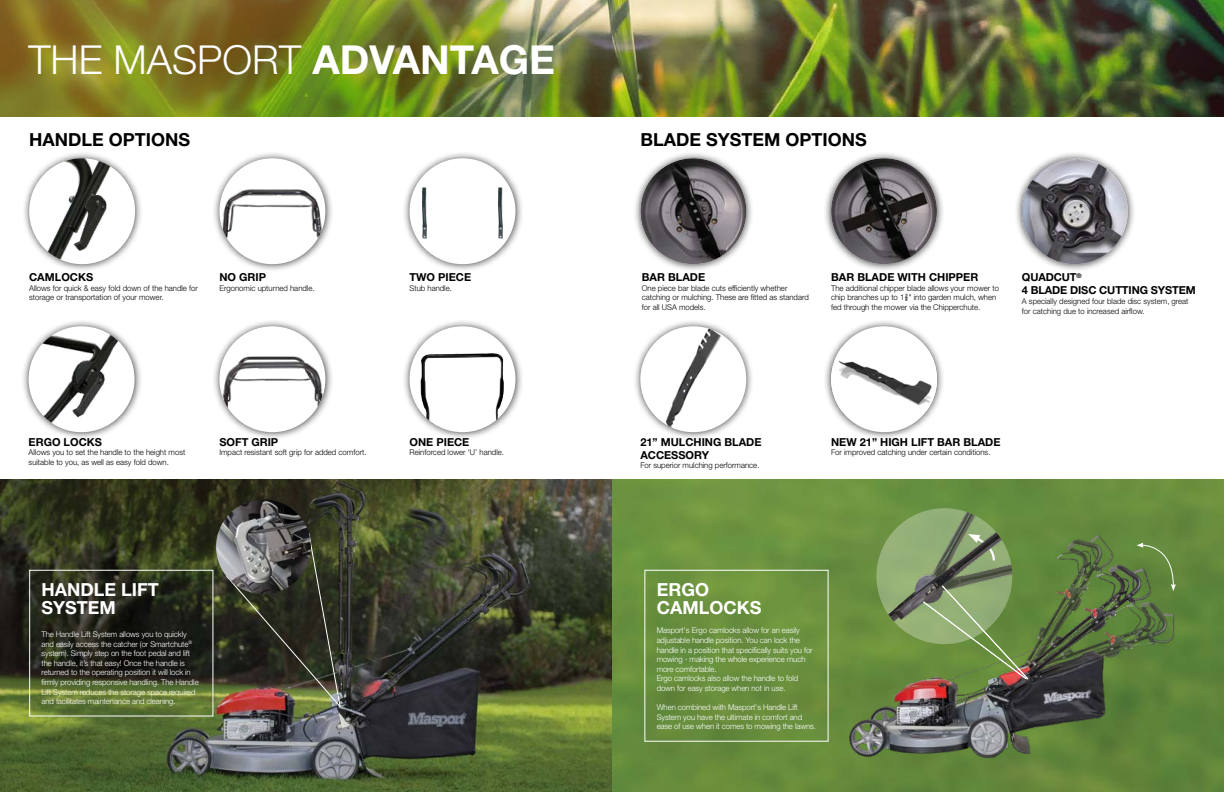
<style>
.page{position:relative;width:1224px;height:792px;background:#fff}
.page>*{position:absolute;margin:0;border:0;box-sizing:border-box;transform-origin:0 0}
.H1_White{font:300 40px "Helvetica Neue";color:#fff}
.t1{font:700 18px "Helvetica Neue";color:#000}
.H2_White{font:700 18px/18px "Helvetica Neue";color:#fff}
.Body_Copy_white{font:700 18px/18px "Helvetica Neue";color:#fff}
.t2{font:700 11px/13.2px "Helvetica Neue";color:#000}
.Body_Copy_white-2{font:300 8px/9.6px "Helvetica Neue";letter-spacing:-.01em;color:#fff}
.Body_Copy{font:300 8px/9.6px "Helvetica Neue";color:#000}
.s1{font-weight:700}
</style>
<div class="page">
<img style="left:612px;top:0;width:612px;height:117px">
<img style="left:0;top:0;width:612px;height:117px">
<img style="left:0;top:479px;width:1224px;height:313px">
<img style="left:226px;top:533px;width:115px;height:174px">
<img style="left:216px;top:499px;width:95px;height:95px;border-radius:47px">
<div style="left:29px;top:570px;width:184px;height:147px;border:1px solid #fff"></div>
<img style="left:876px;top:508px;width:136px;height:18px">
<img style="left:834px;top:526px;width:353px;height:242px">
<svg style="left:1137px;top:543px;width:39px;height:48px;background:#688a46"></svg>
<svg style="left:923px;top:585px;width:106px;height:95px;background:#7e995a"></svg>
<div style="left:644px;top:570px;width:185px;height:172px;border:1px solid #fff"></div>
<div style="left:1014px;top:150px;width:122px;height:122px;background:#000;opacity:.75"></div>
<img style="left:1022px;top:158px;width:106px;height:106px;border-radius:53px">
<div style="left:632px;top:318px;width:122px;height:122px;background:#000;opacity:.75"></div>
<div style="left:640px;top:326px;width:106px;height:106px;background:#fff;border-radius:50%"></div>
<img style="left:664px;top:326px;width:59px;height:106px">
<div style="left:823px;top:318px;width:122px;height:122px;background:#000;opacity:.75"></div>
<div style="left:831px;top:326px;width:106px;height:106px;background:#fff;border-radius:50%"></div>
<img style="left:831px;top:348px;width:106px;height:63px">
<div style="left:823px;top:150px;width:122px;height:122px;background:#000;opacity:.75"></div>
<img style="left:831px;top:158px;width:106px;height:106px;border-radius:53px">
<div style="left:632px;top:150px;width:122px;height:122px;background:#000;opacity:.75"></div>
<img style="left:640px;top:158px;width:106px;height:106px;border-radius:53px">
<div style="left:21px;top:150px;width:122px;height:122px;background:#000;opacity:.75"></div>
<img style="left:29px;top:158px;width:106px;height:106px;border-radius:53px">
<div style="left:211px;top:150px;width:122px;height:122px;background:#000;opacity:.75"></div>
<div style="left:219px;top:158px;width:106px;height:106px;background:#fff;border-radius:50%"></div>
<img style="left:219px;top:185px;width:106px;height:53px">
<div style="left:402px;top:150px;width:122px;height:122px;background:#000;opacity:.75"></div>
<div style="left:410px;top:158px;width:105px;height:106px;background:#fff;border-radius:50%"></div>
<img style="left:422px;top:187px;width:5px;height:51px">
<img style="left:498px;top:187px;width:5px;height:51px">
<div style="left:211px;top:318px;width:122px;height:122px;background:#000;opacity:.75"></div>
<div style="left:219px;top:326px;width:106px;height:106px;background:#fff;border-radius:50%"></div>
<img style="left:219px;top:350px;width:106px;height:58px">
<div style="left:402px;top:318px;width:122px;height:122px;background:#000;opacity:.75"></div>
<div style="left:410px;top:326px;width:105px;height:106px;background:#fff;border-radius:50%"></div>
<img style="left:420px;top:353px;width:80px;height:68px">
<div style="left:21px;top:318px;width:122px;height:122px;background:#000;opacity:.75"></div>
<img style="left:29px;top:326px;width:106px;height:106px;border-radius:53px">
<p class="H1_White" style="left:28px;top:35px;width:528px">THE MASPORT <span class="s1">ADVANTAGE</span></p>
<h2 class="t1" style="left:29px;top:128px;width:163px">HANDLE OPTIONS</h2>
<h2 class="t1" style="left:640px;top:128px;width:228px">BLADE SYSTEM OPTIONS</h2>
<h3 class="t2" style="left:29px;top:270px;width:65px">CAMLOCKS</h3>
<p class="Body_Copy" style="left:29px;top:283px;width:170px">Allows for quick &amp; easy fold down of the handle for storage or transportation of your mower.</p>
<h3 class="t2" style="left:219px;top:270px;width:48px">NO GRIP</h3>
<p class="Body_Copy" style="left:219px;top:283px;width:97px">Ergonomic upturned handle.</p>
<h3 class="t2" style="left:410px;top:270px;width:63px">TWO PIECE</h3>
<p class="Body_Copy" style="left:410px;top:283px;width:44px">Stub handle.</p>
<h3 class="t2" style="left:642px;top:270px;width:65px">BAR BLADE</h3>
<p class="Body_Copy" style="left:642px;top:283px;width:169px">One piece bar blade cuts efficiently whether catching or mulching. These are fitted as standard for all USA models.</p>
<h3 class="t2" style="left:831px;top:270px;width:149px">BAR BLADE WITH CHIPPER</h3>
<p class="Body_Copy" style="left:831px;top:283px;width:169px">The additional chipper blade allows your mower to chip branches up to 1 " into garden mulch, when fed through the mower via the Chipperchute.</p>
<h3 class="t2" style="left:1022px;top:270px;width:175px">QUADCUT<sup>®<br></sup>4 BLADE DISC CUTTING SYSTEM</h3>
<p class="Body_Copy" style="left:1022px;top:296px;width:168px">A specially designed four blade disc system, great for catching due to increased airflow.</p>
<h3 class="t2" style="left:29px;top:435px;width:75px">ERGO LOCKS</h3>
<p class="Body_Copy" style="left:29px;top:447px;width:158px">Allows you to set the handle to the height most suitable to you, as well as easy fold down.</p>
<h3 class="t2" style="left:219px;top:435px;width:60px">SOFT GRIP</h3>
<p class="Body_Copy" style="left:219px;top:447px;width:149px">Impact resistant soft grip for added comfort.</p>
<h3 class="t2" style="left:410px;top:435px;width:61px">ONE PIECE</h3>
<p class="Body_Copy" style="left:410px;top:447px;width:96px">Reinforced lower ‘U’ handle.</p>
<h3 class="t2" style="left:640px;top:435px;width:123px">21” MULCHING BLADE<br>ACCESSORY</h3>
<p class="Body_Copy" style="left:640px;top:461px;width:121px">For superior mulching performance.</p>
<h3 class="t2" style="left:831px;top:435px;width:171px">NEW 21” HIGH LIFT BAR BLADE</h3>
<p class="Body_Copy" style="left:831px;top:447px;width:161px">For improved catching under certain conditions.</p>
<p class="H2_White" style="left:42px;top:580px;width:119px">HANDLE LIFT<br>SYSTEM</p>
<p class="Body_Copy_white-2" style="left:42px;top:629px;width:159px">The Handle Lift System allows you to quickly and easily access the catcher (or Smartchute<sup>® </sup>system). Simply step on the foot pedal and lift the handle, it’s that easy! Once the handle is returned to the operating position it will lock in firmly providing responsive handling. The Handle Lift System reduces the storage space required and facilitates maintenance and cleaning.</p>
<p class="Body_Copy_white" style="left:657px;top:580px;width:106px">ERGO<br>CAMLOCKS</p>
<p class="Body_Copy_white-2" style="left:657px;top:626px;width:157px">Masport's Ergo camlocks allow for an easily adjustable handle position. You can lock the handle in a position that specifically suits you for mowing - making the whole experience much more comfortable.</p>
<p class="Body_Copy_white-2" style="left:657px;top:674px;width:143px">Ergo camlocks also allow the handle to fold down for easy storage when not in use.</p>
<p class="Body_Copy_white-2" style="left:657px;top:702px;width:161px">When combined with Masport's Handle Lift<br>System you have the ultimate in comfort and ease of use when it comes to mowing the lawns.</p>
</div>
